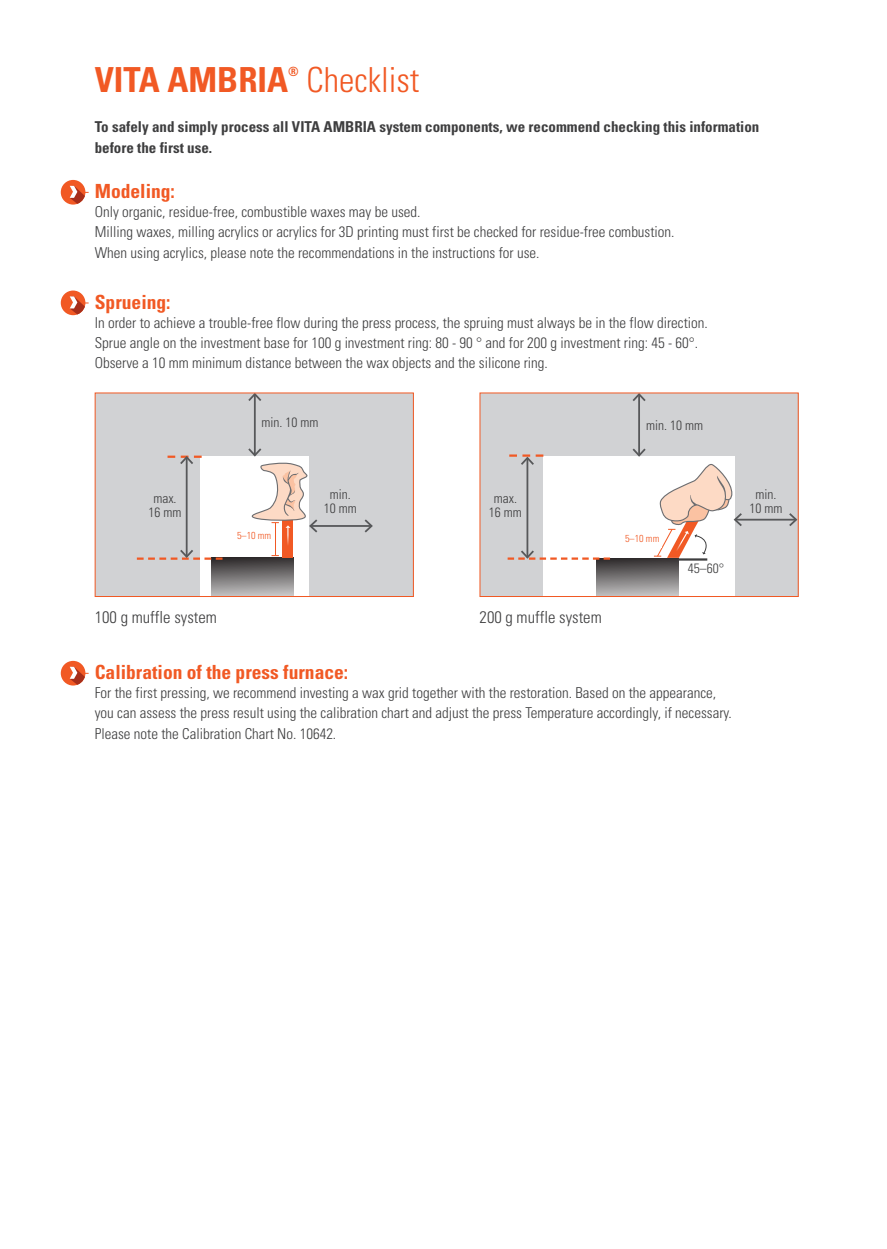
<style>
.page{position:relative;width:887px;height:1249px;background:#fff}
.page>*{position:absolute;margin:0;border:0;box-sizing:border-box;transform-origin:0 0}
.t1{font:700 condensed 34.5px "Univers LT Std";color:#f15924}
.t2{font:300 condensed 34.5px "Univers LT";color:#f15924}
.t3{font:700 condensed 19.5px "Univers LT Std";color:#f15924}
.t4{font:300 condensed 16.65px "Univers";color:#3e3e3f}
.t5{font:300 condensed 15px/20.2px "Univers";color:#3e3e3f}
.t6{font:700 condensed 15px/20.2px "Univers";color:#3e3e3f}
.t7{font:300 condensed 13.5px/13.5px "Univers LT Std";color:#3e3e3f;text-align:center}
.t8{font:700 condensed 12.75px "Univers LT";color:#f15924}
.t9{font:300 condensed 10.2px "Univers LT Std";color:#f15924}
</style>
<div class="page">
<div style="left:61px;top:180px;width:24px;height:24px;background:#f15924;border-radius:50%"></div>
<svg style="left:70px;top:186px;width:19px;height:18px"></svg>
<div style="left:61px;top:661px;width:24px;height:24px;background:#f15924;border-radius:50%"></div>
<svg style="left:70px;top:666px;width:19px;height:18px"></svg>
<div style="left:61px;top:290px;width:24px;height:25px;background:#f15924;border-radius:50%"></div>
<svg style="left:70px;top:296px;width:19px;height:18px"></svg>
<div style="left:95px;top:393px;width:318px;height:203px;background:#d1d2d4"></div>
<div style="left:201px;top:456px;width:108px;height:140px;background:#fff"></div>
<div style="left:211px;top:557px;width:83px;height:39px;background:linear-gradient(to bottom,#2f2929,#c3c3c4)"></div>
<div style="left:282px;top:515px;width:11px;height:42px;background:#f15924"></div>
<hr style="left:310px;top:525px;width:62px;height:2px;background:#57585a">
<svg style="left:363px;top:519px;width:10px;height:14px"></svg>
<hr style="left:186px;top:457px;width:2px;height:99px;background:#57585a">
<svg style="left:168px;top:455px;width:34px;height:11px"></svg>
<svg style="left:137px;top:548px;width:86px;height:11px"></svg>
<hr style="left:275px;top:523px;width:1px;height:32px;background:#f15924">
<hr style="left:254px;top:394px;width:2px;height:61px;background:#57585a">
<svg style="left:248px;top:394px;width:14px;height:9px"></svg>
<svg style="left:248px;top:446px;width:71px;height:99px"></svg>
<div style="left:95px;top:392px;width:319px;height:205px;border:1px solid #f15924"></div>
<div style="left:480px;top:393px;width:318px;height:203px;background:#d1d2d4"></div>
<div style="left:543px;top:456px;width:192px;height:140px;background:#fff"></div>
<div style="left:596px;top:558px;width:83px;height:38px;background:linear-gradient(to bottom,#2f2b2c,#bfbebe)"></div>
<hr style="left:638px;top:394px;width:2px;height:61px;background:#57585a">
<svg style="left:632px;top:394px;width:14px;height:9px"></svg>
<hr style="left:526px;top:458px;width:2px;height:99px;background:#57585a">
<svg style="left:508px;top:548px;width:102px;height:12px"></svg>
<hr style="left:735px;top:518px;width:61px;height:2px;background:#57585a">
<svg style="left:787px;top:513px;width:9px;height:13px"></svg>
<div style="left:480px;top:392px;width:318px;height:205px;border:1px solid #f15924"></div>
<svg style="left:509px;top:454px;width:34px;height:13px"></svg>
<svg style="left:632px;top:446px;width:112px;height:112px"></svg>
<hr style="left:678px;top:558px;width:29px;height:2px;background:#3e3e3f">
<div style="left:623px;top:535px;width:38px;height:12px;background:#fff"></div>
<div style="left:235px;top:531px;width:38px;height:13px;background:#fff"></div>
<h1 class="t1" style="left:95px;top:59px;width:195px">VITA AMBRIA</h1>
<p class="t8" style="left:288px;top:64px;width:12px">®</p>
<h1 class="t2" style="left:306px;top:59px;width:115px">Checklist</h1>
<p class="t6" style="left:95px;top:117px;width:666px">To safely and simply process all VITA AMBRIA system components, we recommend checking this information before the first use.</p>
<h2 class="t3" style="left:95px;top:179px;width:82px">Modeling:</h2>
<p class="t5" style="left:95px;top:201px;width:581px">Only organic, residue-free, combustible waxes may be used.<br>Milling waxes, milling acrylics or acrylics for 3D printing must first be checked for residue-free combustion.<br>When using acrylics, please note the recommendations in the instructions for use.</p>
<h2 class="t3" style="left:95px;top:290px;width:77px">Sprueing:</h2>
<p class="t5" style="left:95px;top:312px;width:615px">In order to achieve a trouble-free flow during the press process, the spruing must always be in the flow direction.<br>Sprue angle on the investment base for 100 g investment ring: 80 - 90 ° and for 200 g investment ring: 45 - 60°.<br>Observe a 10 mm minimum distance between the wax objects and the silicone ring.</p>
<p class="t7" style="left:262px;top:415px;width:58px">min. 10 mm</p>
<p class="t7" style="left:646px;top:418px;width:58px">min. 10 mm</p>
<p class="t7" style="left:148px;top:492px;width:34px">max.<br>16 mm</p>
<p class="t7" style="left:324px;top:487px;width:34px">min.<br>10 mm</p>
<p class="t9" style="left:237px;top:529px;width:36px">5–10 mm</p>
<p class="t9" style="left:239px;top:530px;width:31px">3–8 mm</p>
<p class="t7" style="left:489px;top:491px;width:34px">max.<br>16 mm</p>
<p class="t9" style="left:625px;top:532px;width:36px">5–10 mm</p>
<p class="t4" style="left:95px;top:606px;width:124px">100 g muffle system</p>
<p class="t4" style="left:480px;top:606px;width:124px">200 g muffle system</p>
<p class="t7" style="left:688px;top:561px;width:38px">45–60°</p>
<h2 class="t3" style="left:95px;top:660px;width:255px">Calibration of the press furnace:</h2>
<p class="t5" style="left:95px;top:682px;width:639px">For the first pressing, we recommend investing a wax grid together with the restoration. Based on the appearance, you can assess the press result using the calibration chart and adjust the press Temperature accordingly, if necessary.<br>Please note the Calibration Chart No. 10642.</p>
<p class="t7" style="left:750px;top:487px;width:34px">min.<br>10 mm</p>
</div>
